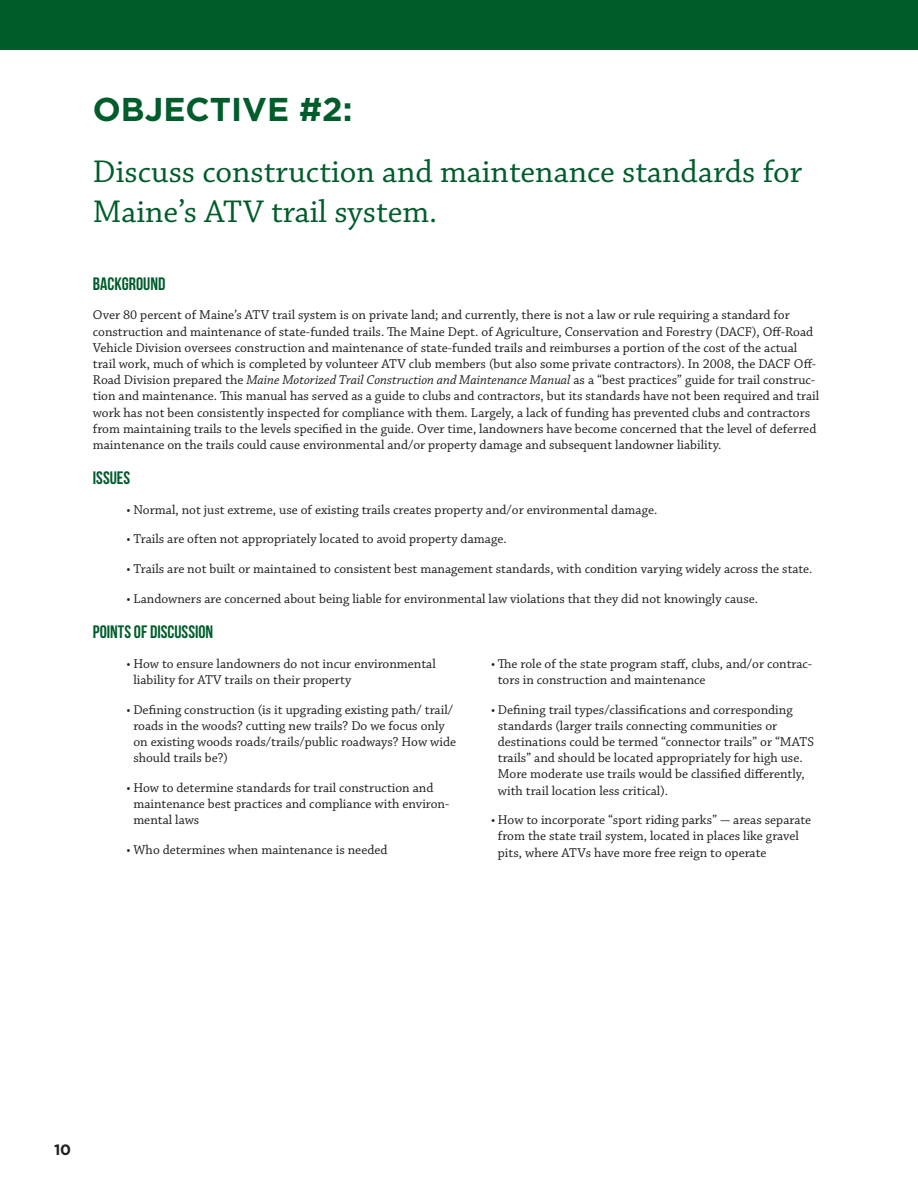
<style>
.page{position:relative;width:918px;height:1188px;background:#fff}
.page>*{position:absolute;margin:0;border:0;box-sizing:border-box;transform-origin:0 0}
.t1{font:33px/39.6px "Chaparral Pro";color:#005d2b}
.t2{font:700 33px "Gotham";color:#005d2b}
.Subheaders{font:700 18px "Bebas Neue";color:#005d2b}
.Paragraph_Style_1{font:700 18px "Bebas Neue";color:#005d2b}
.t3{font:700 15px "Gotham";color:#231f20}
.Paragraph_Style_1-2{font:13.5px/16.2px "Chaparral Pro";color:#231f20}
.s1{font-style:italic}
</style>
<div class="page">
<div style="left:0;top:0;width:918px;height:50px;background:#005d2b"></div>
<p class="t2" style="left:93px;top:87px;width:261px">OBJECTIVE #2:</p>
<p class="t1" style="left:93px;top:153px;width:711px">Discuss construction and maintenance standards for<br>Maine’s ATV trail system.</p>
<p class="Subheaders" style="left:93px;top:274px;width:74px">BACKGROUND</p>
<p class="Paragraph_Style_1-2" style="left:93px;top:308px;width:728px">Over 80 percent of Maine’s ATV trail system is on private land; and currently, there is not a law or rule requiring a standard for construction and maintenance of state-funded trails. The Maine Dept. of Agriculture, Conservation and Forestry (DACF), Off-Road Vehicle Division oversees construction and maintenance of state-funded trails and reimburses a portion of the cost of the actual trail work, much of which is completed by volunteer ATV club members (but also some private contractors). In 2008, the DACF Off-Road Division prepared the <span class="s1">Maine Motorized Trail Construction and Maintenance Manual</span> as a “best practices” guide for trail construc&shy;tion and maintenance. This manual has served as a guide to clubs and contractors, but its standards have not been required and trail work has not been consistently inspected for compliance with them. Largely, a lack of funding has prevented clubs and contractors from maintaining trails to the levels specified in the guide. Over time, landowners have become concerned that the level of deferred maintenance on the trails could cause environmental and/or property damage and subsequent landowner liability.</p>
<p class="Paragraph_Style_1" style="left:93px;top:468px;width:39px">ISSUES</p>
<p class="Paragraph_Style_1-2" style="left:127px;top:502px;width:532px">• Normal, not just extreme, use of existing trails creates property and/or environmental damage.</p>
<p class="Paragraph_Style_1-2" style="left:127px;top:532px;width:382px">• Trails are often not appropriately located to avoid property damage.</p>
<p class="Paragraph_Style_1-2" style="left:127px;top:561px;width:687px">• Trails are not built or maintained to consistent best management standards, with condition varying widely across the state.</p>
<p class="Paragraph_Style_1-2" style="left:127px;top:591px;width:633px">• Landowners are concerned about being liable for environmental law violations that they did not knowingly cause.</p>
<p class="Subheaders" style="left:93px;top:622px;width:122px">POINTS OF DISCUSSION</p>
<p class="Paragraph_Style_1-2" style="left:133px;top:656px;width:304px;text-indent:-7px">• How to ensure landowners do not incur environmental liability for ATV trails on their property</p>
<p class="Paragraph_Style_1-2" style="left:133px;top:702px;width:324px;text-indent:-7px">• Defining construction (is it upgrading existing path/ trail/ roads in the woods? cutting new trails? Do we focus only on existing woods roads/trails/public roadways? How wide should trails be?)</p>
<p class="Paragraph_Style_1-2" style="left:133px;top:780px;width:318px;text-indent:-7px">• How to determine standards for trail construction and maintenance best practices and compliance with environ&shy;mental laws</p>
<p class="Paragraph_Style_1-2" style="left:127px;top:842px;width:262px">• Who determines when maintenance is needed</p>
<p class="Paragraph_Style_1-2" style="left:498px;top:656px;width:316px;text-indent:-7px">• The role of the state program staff, clubs, and/or contrac&shy;tors in construction and maintenance</p>
<p class="Paragraph_Style_1-2" style="left:498px;top:702px;width:318px;text-indent:-7px">• Defining trail types/classifications and corresponding standards (larger trails connecting communities or destinations could be termed “connector trails” or “MATS trails” and should be located appropriately for high use.<br>More moderate use trails would be classified differently, with trail location less critical).</p>
<p class="Paragraph_Style_1-2" style="left:498px;top:812px;width:315px;text-indent:-7px">• How to incorporate “sport riding parks” - areas separate from the state trail system, located in places like gravel pits, where ATVs have more free reign to operate</p>
<p class="t3" style="left:54px;top:1139px;width:19px">10</p>
</div>
